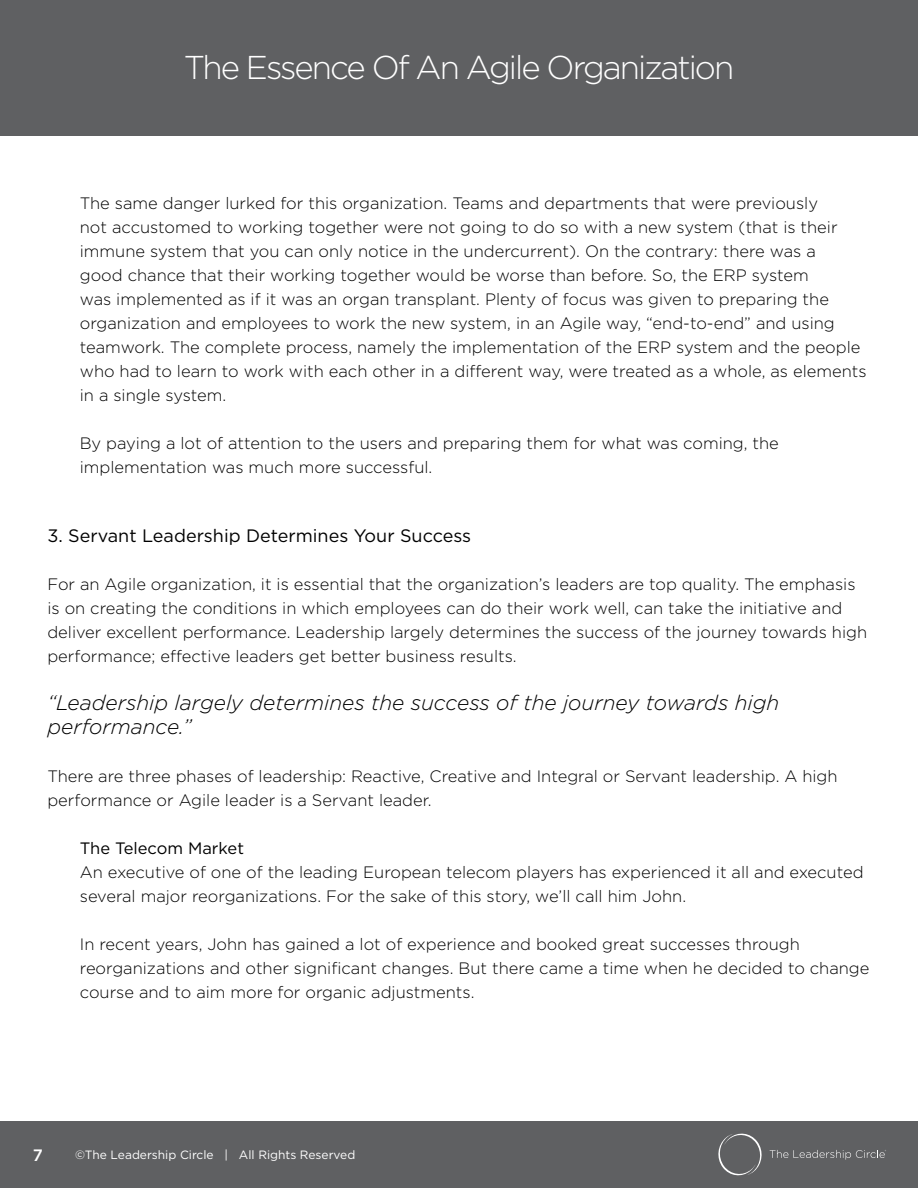
<style>
.page{position:relative;width:918px;height:1188px;background:#fff}
.page>*{position:absolute;margin:0;border:0;box-sizing:border-box;transform-origin:0 0}
.t1{font:300 33px "Gotham";letter-spacing:-.06em;color:#fff}
.t2{font:italic 300 21px/24px "Gotham";color:#000}
.t3{font:18px "Gotham";color:#000}
.t4{font:300 16.5px/24px "Gotham";color:#000}
.t5{font:16.5px "Gotham";color:#000}
.t6{font:500 16.5px "Gotham";color:#fff}
.t7{font:12px "Gotham";color:#fff}
</style>
<div class="page">
<div style="left:0;top:0;width:918px;height:136px;background:#5f6062"></div>
<div style="left:0;top:1121px;width:918px;height:67px;background:#5f6062"></div>
<svg style="left:718px;top:1133px;width:44px;height:43px"></svg>
<svg style="left:770px;top:1150px;width:116px;height:10px"></svg>
<h1 class="t1" style="left:184px;top:47px;width:552px">The Essence Of An Agile Organization</h1>
<p class="t4" style="left:80px;top:190px;width:788px">The same danger lurked for this organization. Teams and departments that were previously<br>not accustomed to working together were not going to do so with a new system (that is their immune system that you can only notice in the undercurrent). On the contrary: there was a<br>good chance that their working together would be worse than before. So, the ERP system<br>was implemented as if it was an organ transplant. Plenty of focus was given to preparing the organization and employees to work the new system, in an Agile way, “end-to-end” and using teamwork. The complete process, namely the implementation of the ERP system and the people who had to learn to work with each other in a different way, were treated as a whole, as elements in a single system.</p>
<p class="t4" style="left:80px;top:430px;width:701px">By paying a lot of attention to the users and preparing them for what was coming, the implementation was much more successful.</p>
<p class="t3" style="left:47px;top:524px;width:425px">3. Servant Leadership Determines Your Success</p>
<p class="t4" style="left:47px;top:572px;width:821px">For an Agile organization, it is essential that the organization’s leaders are top quality. The emphasis is on creating the conditions in which employees can do their work well, can take the initiative and deliver excellent performance. Leadership largely determines the success of the journey towards high performance; effective leaders get better business results.</p>
<p class="t2" style="left:47px;top:690px;width:733px">“Leadership largely determines the success of the journey towards high performance.”</p>
<p class="t4" style="left:47px;top:764px;width:792px">There are three phases of leadership: Reactive, Creative and Integral or Servant leadership. A high performance or Agile leader is a Servant leader.</p>
<p class="t5" style="left:80px;top:838px;width:166px">The Telecom Market</p>
<p class="t4" style="left:80px;top:860px;width:785px">An executive of one of the leading European telecom players has experienced it all and executed several major reorganizations. For the sake of this story, we’ll call him John.</p>
<p class="t4" style="left:80px;top:932px;width:791px">In recent years, John has gained a lot of experience and booked great successes through reorganizations and other significant changes. But there came a time when he decided to change course and to aim more for organic adjustments.</p>
<p class="t6" style="left:33px;top:1144px;width:12px">7</p>
<p class="t7" style="left:75px;top:1147px;width:282px">©The Leadership Circle | All Rights Reserved</p>
</div>
